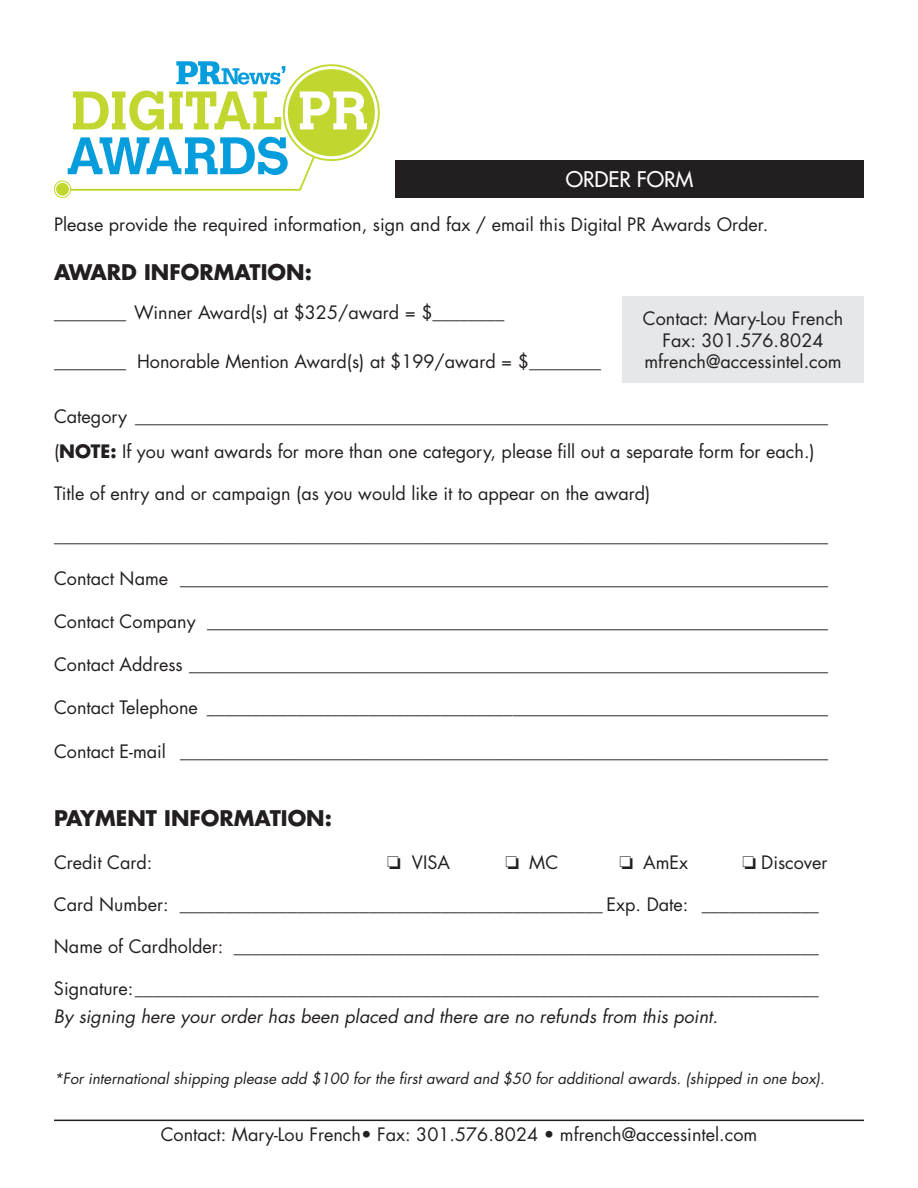
<style>
.page{position:relative;width:918px;height:1188px;background:#fff}
.page>*{position:absolute;margin:0;border:0;box-sizing:border-box;transform-origin:0 0}
.t1{font:700 21px "Futura Std";color:#231f20}
.t2{font:500 21px "Futura Std";color:#fff}
.t3{font:18px/21.6px "Futura Std";color:#231f20}
.t4{font:italic 18px "Futura Std";color:#231f20}
.t5{font:italic 15px "Futura Std";color:#231f20}
.s1{font-family:"Minion Pro"}
.s2{font-weight:700}
</style>
<div class="page">
<div style="left:288px;top:69px;width:87px;height:87px;background:#c1d72f;border-radius:50%"></div>
<div style="left:283px;top:64px;width:97px;height:97px;border:2px solid #c1d72f;border-radius:50%"></div>
<svg style="left:176px;top:61px;width:109px;height:24px"></svg>
<svg style="left:73px;top:91px;width:208px;height:40px"></svg>
<svg style="left:300px;top:91px;width:67px;height:38px"></svg>
<svg style="left:68px;top:137px;width:249px;height:54px"></svg>
<div style="left:56px;top:183px;width:13px;height:13px;background:#c1d72f;border-radius:50%"></div>
<div style="left:54px;top:181px;width:17px;height:17px;border:1px solid #c1d72f;border-radius:50%"></div>
<div style="left:395px;top:160px;width:469px;height:38px;background:#231f20"></div>
<div style="left:622px;top:296px;width:242px;height:86px;background:#e6e7e9"></div>
<hr style="left:54px;top:1120px;width:810px;height:1px;background:#231f20">
<p class="t2" style="left:566px;top:167px;width:129px">ORDER FORM</p>
<p class="t3" style="left:54px;top:214px;width:716px">Please provide the required information, sign and fax / email this Digital PR Awards Order.</p>
<p class="t1" style="left:54px;top:258px;width:259px">AWARD INFORMATION:</p>
<p class="t3" style="left:54px;top:302px;width:452px"><span class="s1">________</span> Winner Award(s) at $325/award = $________</p>
<p class="t3" style="left:54px;top:351px;width:549px">________ Honorable Mention Award(s) at $199/award = $________</p>
<p class="t3" style="left:643px;top:308px;width:202px;text-align:center">Contact: Mary-Lou French<br>Fax: 301.576.8024 mfrench@accessintel.com</p>
<p class="t3" style="left:54px;top:399px;width:775px;line-height:35.1px">Category _____________________________________________________________________________ (<span class="s2">NOTE:</span> If you want awards for more than one category, please fill out a separate form for each.)</p>
<p class="t3" style="left:54px;top:483px;width:598px">Title of entry and or campaign (as you would like it to appear on the award)</p>
<p class="t3" style="left:54px;top:524px;width:775px">______________________________________________________________________________________</p>
<p class="t3" style="left:54px;top:568px;width:775px">Contact Name ________________________________________________________________________</p>
<p class="t3" style="left:54px;top:611px;width:775px">Contact Company _____________________________________________________________________</p>
<p class="t3" style="left:54px;top:654px;width:775px">Contact Address _______________________________________________________________________</p>
<p class="t3" style="left:54px;top:697px;width:775px">Contact Telephone _____________________________________________________________________</p>
<p class="t3" style="left:54px;top:740px;width:775px">Contact E-mail ________________________________________________________________________</p>
<p class="t1" style="left:54px;top:804px;width:279px">PAYMENT INFORMATION:</p>
<p class="t3" style="left:54px;top:852px;width:100px">Credit Card:</p>
<p class="t3" style="left:387px;top:852px;width:64px">□ VISA</p>
<p class="t3" style="left:505px;top:852px;width:54px">□ MC</p>
<p class="t3" style="left:619px;top:852px;width:70px">□ AmEx</p>
<p class="t3" style="left:742px;top:852px;width:87px">□ Discover</p>
<p class="t3" style="left:54px;top:894px;width:767px">Card Number: _______________________________________________ Exp. Date: _____________</p>
<p class="t3" style="left:54px;top:936px;width:766px">Name of Cardholder: _________________________________________________________________</p>
<p class="t3" style="left:54px;top:978px;width:767px">Signature:____________________________________________________________________________</p>
<p class="t4" style="left:54px;top:1005px;width:666px">By signing here your order has been placed and there are no refunds from this point.</p>
<p class="t5" style="left:54px;top:1069px;width:772px">*For international shipping please add $100 for the first award and $50 for additional awards. (shipped in one box).</p>
<p class="t3" style="left:161px;top:1124px;width:598px">Contact: Mary-Lou French• Fax: 301.576.8024 • mfrench@accessintel.com</p>
</div>
